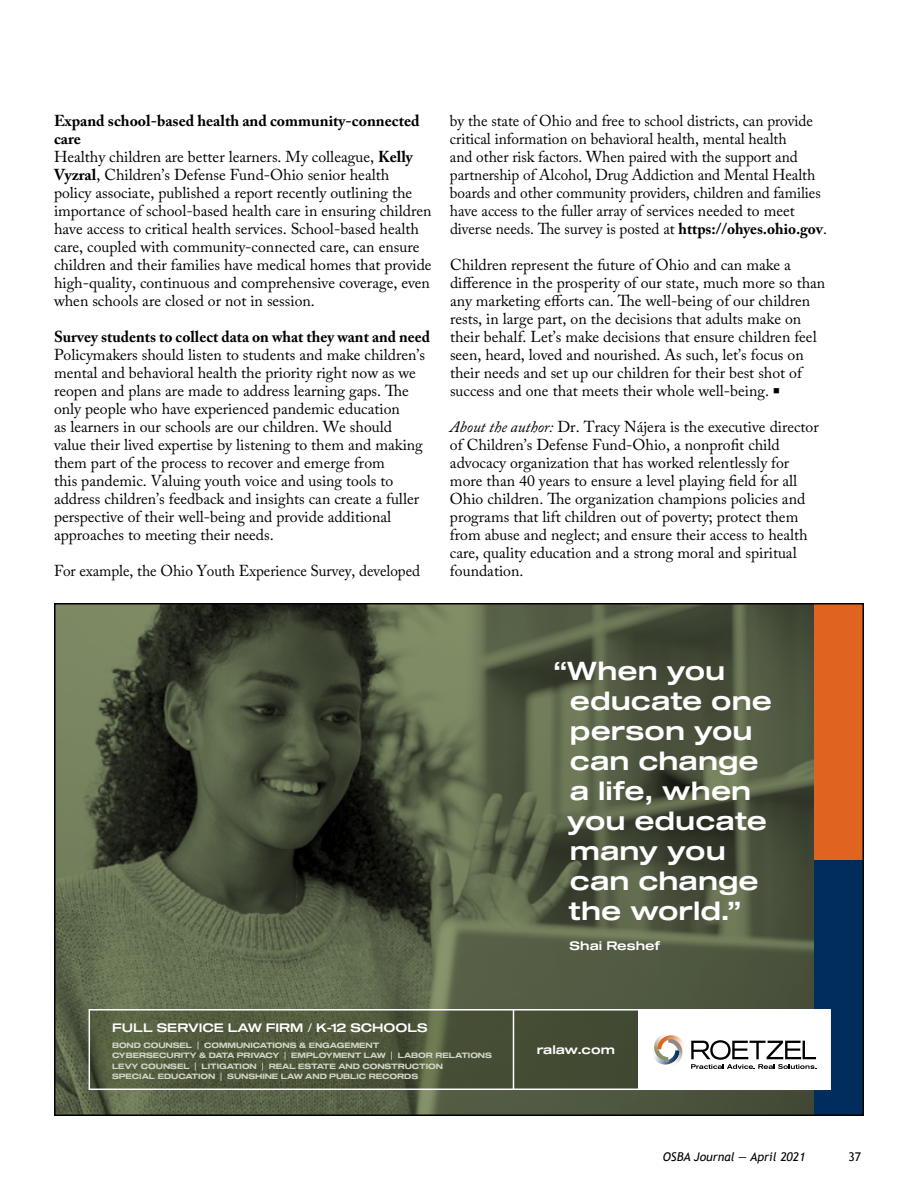
<style>
.page{position:relative;width:918px;height:1188px;background:#fff}
.page>*{position:absolute;margin:0;border:0;box-sizing:border-box;transform-origin:0 0}
.t1{font:25.5px/30px "Shapiro 55 Middle Extd";color:#fff}
.t2{font:15.75px/18px "Adobe Caslon Pro";color:#000}
.t3{font:700 15.75px "Adobe Caslon Pro";color:#000}
.t4{font:12px "Shapiro 55 Middle Extd";letter-spacing:-.01em;color:#fff}
.t5{font:italic 12px "Trebuchet MS";color:#000}
.t6{font:12px "Trebuchet MS";color:#000}
.t7{font:7.5px/10.5px "Shapiro 65 Light Heavy Extd";letter-spacing:-.01em;color:#d3d6c7}
.s1{font-weight:700}
.s2{font-style:italic}
.s3{font-family:"Shapiro 35 Feather Text"}
.s4{font-family:"Shapiro 35 Feather Text";font-size:7.95px;color:#fff}
</style>
<div class="page">
<img style="left:57px;top:606px;width:757px;height:507px">
<svg style="left:92px;top:1012px;width:546px;height:75px;background:#4c553a"></svg>
<div style="left:814px;top:604px;width:49px;height:256px;background:#df6420"></div>
<div style="left:814px;top:860px;width:49px;height:255px;background:#002d5b"></div>
<div style="left:638px;top:1009px;width:192px;height:81px;background:#fff"></div>
<hr style="left:513px;top:1009px;width:1px;height:81px;background:#fff">
<div style="left:89px;top:1009px;width:742px;height:81px;border:2px solid #fff"></div>
<svg style="left:691px;top:1040px;width:125px;height:29px"></svg>
<img style="left:668px;top:1035px;width:16px;height:14px">
<img style="left:656px;top:1061px;width:12px;height:4px">
<img style="left:654px;top:1039px;width:14px;height:22px">
<img style="left:657px;top:1035px;width:11px;height:14px">
<img style="left:668px;top:1049px;width:14px;height:16px">
<img style="left:668px;top:1038px;width:14px;height:11px">
<img style="left:668px;top:1050px;width:12px;height:14px">
<p class="t2" style="left:54px;top:111px;width:379px"><span class="s1">Expand school-based health and community-connected care<br></span>Healthy children are better learners. My colleague, <span class="s1">Kelly Vyzral</span>, Children’s Defense Fund-Ohio senior health<br>policy associate, published a report recently outlining the importance of school-based health care in ensuring children have access to critical health services. School-based health care, coupled with community-connected care, can ensure children and their families have medical homes that provide high-quality, continuous and comprehensive coverage, even when schools are closed or not in session.</p>
<p class="t3" style="left:54px;top:327px;width:378px">Survey students to collect data on what they want and need</p>
<p class="t2" style="left:54px;top:345px;width:373px">Policymakers should listen to students and make children’s mental and behavioral health the priority right now as we reopen and plans are made to address learning gaps. The only people who have experienced pandemic education<br>as learners in our schools are our children. We should value their lived expertise by listening to them and making them part of the process to recover and emerge from<br>this pandemic. Valuing youth voice and using tools to address children’s feedback and insights can create a fuller perspective of their well-being and provide additional approaches to meeting their needs.</p>
<p class="t2" style="left:54px;top:561px;width:368px">For example, the Ohio Youth Experience Survey, developed</p>
<p class="t2" style="left:450px;top:111px;width:378px">by the state of Ohio and free to school districts, can provide critical information on behavioral health, mental health<br>and other risk factors. When paired with the support and partnership of Alcohol, Drug Addiction and Mental Health boards and other community providers, children and families have access to the fuller array of services needed to meet diverse needs. The survey is posted at <span class="s1">https://ohyes.ohio.gov</span>.</p>
<p class="t2" style="left:450px;top:255px;width:377px">Children represent the future of Ohio and can make a difference in the prosperity of our state, much more so than any marketing efforts can. The well-being of our children rests, in large part, on the decisions that adults make on their behalf. Let’s make decisions that ensure children feel seen, heard, loved and nourished. As such, let’s focus on their needs and set up our children for their best shot of success and one that meets their whole well-being. ■</p>
<p class="t2" style="left:450px;top:417px;width:370px"><span class="s2">About the author:</span> Dr. Tracy Nájera is the executive director of Children’s Defense Fund-Ohio, a nonprofit child advocacy organization that has worked relentlessly for more than 40 years to ensure a level playing field for all Ohio children. The organization champions policies and programs that lift children out of poverty; protect them from abuse and neglect; and ensure their access to health care, quality education and a strong moral and spiritual foundation.</p>
<h1 class="t1" style="left:567px;top:657px;width:207px;text-indent:-13px">“When you educate one person you can change a life, when you educate many you can change the world.”</h1>
<p class="t4" style="left:570px;top:937px;width:92px">Shai Reshef</p>
<p class="t4" style="left:112px;top:1019px;width:317px">FULL SERVICE LAW FIRM <span class="s3">/</span> K-12 SCHOOLS</p>
<p class="t7" style="left:112px;top:1040px;width:381px">BOND COUNSEL <span class="s4">|</span> COMMUNICATIONS &amp; ENGAGEMENT<br>CYBERSECURITY &amp; DATA PRIVACY <span class="s4">|</span> EMPLOYMENT LAW <span class="s4">|</span> LABOR RELATIONS LEVY COUNSEL <span class="s4">|</span> LITIGATION <span class="s4">|</span> REAL ESTATE AND CONSTRUCTION<br>SPECIAL EDUCATION <span class="s4">|</span> SUNSHINE LAW AND PUBLIC RECORDS</p>
<p class="t4" style="left:537px;top:1041px;width:80px">ralaw.com</p>
<p class="t5" style="left:663px;top:1149px;width:144px">OSBA Journal — April 2021</p>
<p class="t6" style="left:848px;top:1150px;width:14px">37</p>
</div>
